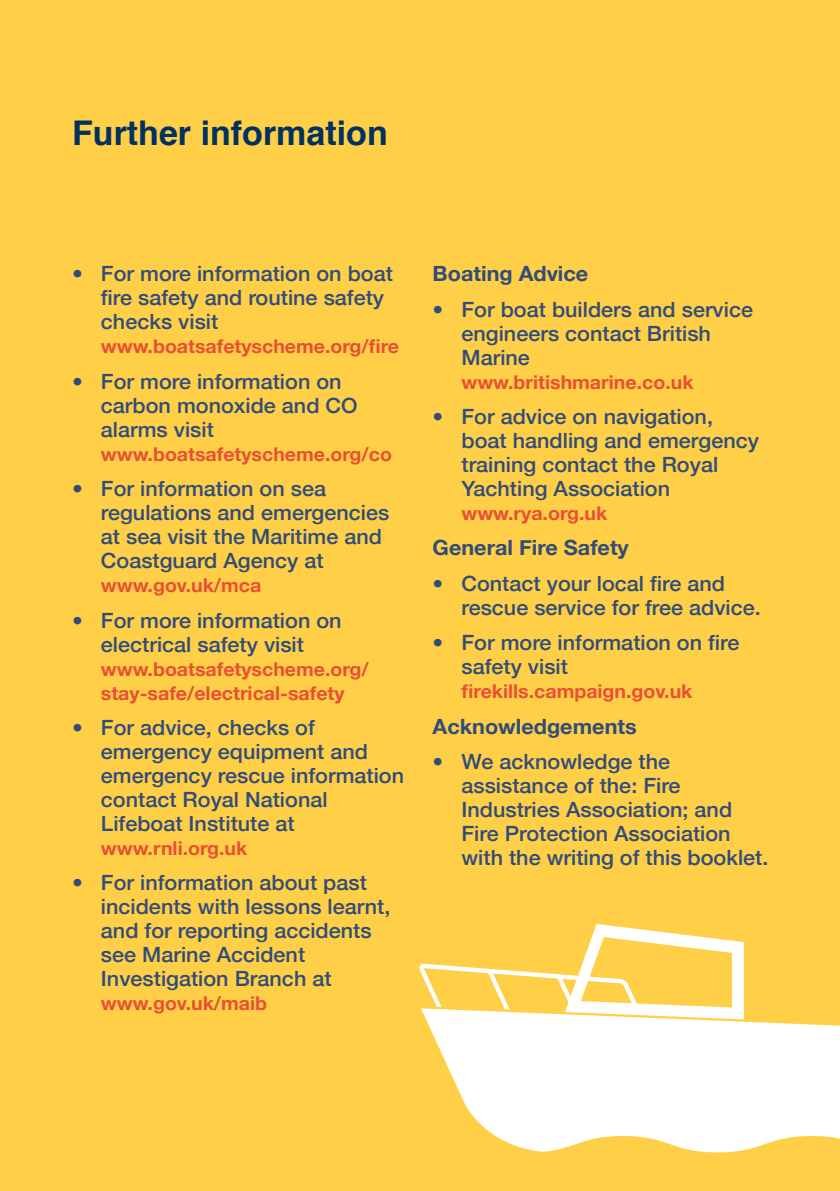
<style>
.page{position:relative;width:840px;height:1191px;background:#fff}
.page>*{position:absolute;margin:0;border:0;box-sizing:border-box;transform-origin:0 0}
.t1{font:700 34px "Helvetica";color:#003160}
.t2{font:500 21px/24px "Helvetica Neue";color:#324c7a}
.t3{font:700 21px "Helvetica Neue";color:#324c7a}
.t4{font:700 19px/24px "Helvetica Neue";color:#e94f35}
</style>
<div class="page">
<div style="left:0;top:0;width:839px;height:1191px;background:#ffd047"></div>
<svg style="left:426px;top:1008px;width:413px;height:144px;fill:#fff"></svg>
<svg style="left:419px;top:924px;width:324px;height:95px"></svg>
<h1 class="t1" style="left:72px;top:105px;width:317px">Further information</h1>
<p class="t2" style="left:101px;top:260px;width:293px;text-indent:-29px">• For more information on boat fire safety and routine safety checks visit</p>
<p class="t4" style="left:101px;top:335px;width:299px">www.boatsafetyscheme.org/fire</p>
<p class="t2" style="left:101px;top:367px;width:258px;text-indent:-29px">• For more information on carbon monoxide and CO alarms visit</p>
<p class="t4" style="left:101px;top:442px;width:292px">www.boatsafetyscheme.org/co</p>
<p class="t2" style="left:101px;top:475px;width:290px;text-indent:-29px">• For information on sea regulations and emergencies at sea visit the Maritime and<br>Coastguard Agency at</p>
<p class="t4" style="left:101px;top:574px;width:162px">www.gov.uk/mca</p>
<p class="t2" style="left:72px;top:606px;width:271px;text-align:center">• For more information on electrical safety visit</p>
<p class="t4" style="left:101px;top:657px;width:269px">www.boatsafetyscheme.org/ stay-safe/electrical-safety</p>
<p class="t2" style="left:101px;top:713px;width:304px;text-indent:-29px">• For advice, checks of emergency equipment and emergency rescue information contact Royal National<br>Lifeboat Institute at</p>
<p class="t4" style="left:101px;top:836px;width:148px">www.rnli.org.uk</p>
<p class="t2" style="left:101px;top:869px;width:291px;text-indent:-29px">• For information about past incidents with lessons learnt, and for reporting accidents see Marine Accident<br>Investigation Branch at</p>
<p class="t4" style="left:101px;top:992px;width:168px">www.gov.uk/maib</p>
<p class="t3" style="left:432px;top:257px;width:157px">Boating Advice</p>
<p class="t2" style="left:461px;top:295px;width:293px;text-indent:-29px">• For boat builders and service engineers contact British<br>Marine</p>
<p class="t4" style="left:461px;top:370px;width:233px">www.britishmarine.co.uk</p>
<p class="t2" style="left:461px;top:403px;width:299px;text-indent:-29px">• For advice on navigation, boat handling and emergency training contact the Royal<br>Yachting Association</p>
<p class="t4" style="left:461px;top:502px;width:147px">www.rya.org.uk</p>
<p class="t3" style="left:432px;top:531px;width:197px">General Fire Safety</p>
<p class="t2" style="left:461px;top:569px;width:301px;text-indent:-29px">• Contact your local fire and rescue service for free advice.</p>
<p class="t2" style="left:461px;top:629px;width:279px;text-indent:-29px">• For more information on fire safety visit</p>
<p class="t4" style="left:461px;top:680px;width:232px">firekills.campaign.gov.uk</p>
<p class="t3" style="left:432px;top:709px;width:205px">Acknowledgements</p>
<p class="t2" style="left:461px;top:747px;width:308px;text-indent:-29px">• We acknowledge the assistance of the: Fire<br>Industries Association; and<br>Fire Protection Association with the writing of this booklet.</p>
</div>
